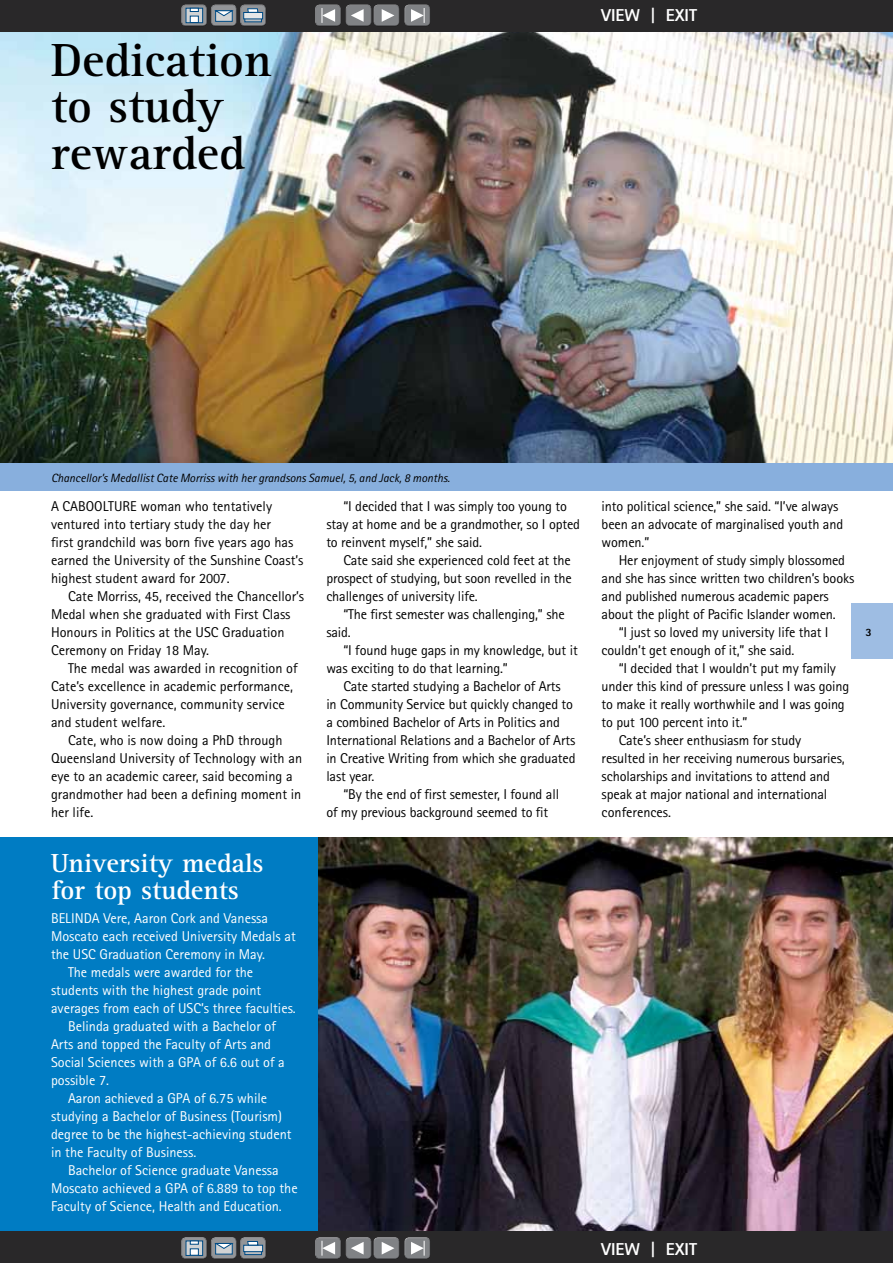
<style>
.page{position:relative;width:893px;height:1263px;background:#fff}
.page>*{position:absolute;margin:0;border:0;box-sizing:border-box;transform-origin:0 0}
.t1{font:700 48px/46.5px "Rotis Serif";color:#000}
.t2{font:700 27px/27px "Rotis Serif";color:#fff}
.t3{font:800 17.25px "Rotis Sans Serif";color:#fff}
.t4{font:14.25px/18px "Rotis Sans Serif";letter-spacing:-.01em;color:#000}
.t5{font:14.25px "Rotis Sans Serif";color:#fff}
.t6{font:italic 12px "Rotis Sans Serif";color:#000}
.t7{font:800 11.25px "Rotis Sans Serif";color:#000}
</style>
<div class="page">
<div style="left:0;top:837px;width:326px;height:426px;background:#007cc3"></div>
<img style="left:319px;top:837px;width:574px;height:394px">
<img style="left:0;top:32px;width:893px;height:431px">
<div style="left:0;top:463px;width:893px;height:28px;background:#88afdd"></div>
<div style="left:851px;top:604px;width:42px;height:55px;background:#9ebde3"></div>
<div style="left:0;top:0;width:893px;height:32px;background:#292829"></div>
<div style="left:0;top:1231px;width:893px;height:32px;background:#292829"></div>
<div style="left:373px;top:5px;width:27px;height:19px;background:#fff;opacity:.75"></div>
<div style="left:373px;top:6px;width:27px;height:21px;background:#000;opacity:.75"></div>
<svg style="left:382px;top:9px;width:12px;height:13px"></svg>
<div style="left:346px;top:5px;width:27px;height:19px;background:#fff;opacity:.75"></div>
<div style="left:346px;top:6px;width:27px;height:21px;background:#000;opacity:.75"></div>
<svg style="left:351px;top:9px;width:13px;height:13px"></svg>
<div style="left:315px;top:5px;width:27px;height:19px;background:#fff;opacity:.75"></div>
<div style="left:315px;top:6px;width:27px;height:21px;background:#000;opacity:.75"></div>
<svg style="left:322px;top:8px;width:13px;height:15px"></svg>
<div style="left:404px;top:5px;width:27px;height:19px;background:#fff;opacity:.75"></div>
<div style="left:404px;top:6px;width:27px;height:21px;background:#000;opacity:.75"></div>
<svg style="left:411px;top:8px;width:14px;height:15px"></svg>
<div style="left:240px;top:5px;width:27px;height:19px;background:#fff;opacity:.75"></div>
<div style="left:240px;top:6px;width:27px;height:21px;background:#000;opacity:.75"></div>
<svg style="left:245px;top:19px;width:17px;height:3px"></svg>
<div style="left:243px;top:12px;width:20px;height:7px;background:#e6e7e8;border:1px solid #004b85"></div>
<svg style="left:247px;top:8px;width:11px;height:5px"></svg>
<div style="left:211px;top:5px;width:27px;height:19px;background:#fff;opacity:.75"></div>
<div style="left:211px;top:6px;width:27px;height:21px;background:#000;opacity:.75"></div>
<div style="left:215px;top:11px;width:17px;height:11px;background:#d1d3d4;border:1px solid #004b85"></div>
<svg style="left:215px;top:10px;width:18px;height:6px"></svg>
<div style="left:181px;top:5px;width:27px;height:19px;background:#fff;opacity:.75"></div>
<div style="left:181px;top:6px;width:27px;height:21px;background:#000;opacity:.75"></div>
<svg style="left:186px;top:8px;width:17px;height:15px"></svg>
<svg style="left:190px;top:8px;width:9px;height:4px"></svg>
<div style="left:190px;top:16px;width:9px;height:7px;background:#fff;border:1px solid #004b85"></div>
<div style="left:373px;top:1237px;width:27px;height:19px;background:#fff;opacity:.75"></div>
<div style="left:373px;top:1239px;width:27px;height:21px;background:#000;opacity:.75"></div>
<svg style="left:382px;top:1242px;width:12px;height:12px"></svg>
<div style="left:346px;top:1237px;width:27px;height:19px;background:#fff;opacity:.75"></div>
<div style="left:346px;top:1239px;width:27px;height:21px;background:#000;opacity:.75"></div>
<svg style="left:351px;top:1242px;width:13px;height:12px"></svg>
<div style="left:315px;top:1237px;width:27px;height:19px;background:#fff;opacity:.75"></div>
<div style="left:315px;top:1239px;width:27px;height:21px;background:#000;opacity:.75"></div>
<svg style="left:322px;top:1241px;width:13px;height:14px"></svg>
<div style="left:404px;top:1237px;width:27px;height:19px;background:#fff;opacity:.75"></div>
<div style="left:404px;top:1239px;width:27px;height:21px;background:#000;opacity:.75"></div>
<svg style="left:411px;top:1241px;width:14px;height:14px"></svg>
<div style="left:240px;top:1237px;width:27px;height:19px;background:#fff;opacity:.75"></div>
<div style="left:240px;top:1239px;width:27px;height:21px;background:#000;opacity:.75"></div>
<svg style="left:245px;top:1252px;width:17px;height:3px"></svg>
<div style="left:243px;top:1245px;width:20px;height:7px;background:#e6e7e8;border:1px solid #004b85"></div>
<svg style="left:247px;top:1241px;width:11px;height:4px"></svg>
<div style="left:211px;top:1237px;width:27px;height:19px;background:#fff;opacity:.75"></div>
<div style="left:211px;top:1239px;width:27px;height:21px;background:#000;opacity:.75"></div>
<div style="left:215px;top:1243px;width:17px;height:11px;background:#d1d3d4"></div>
<svg style="left:215px;top:1243px;width:18px;height:6px"></svg>
<div style="left:181px;top:1237px;width:27px;height:19px;background:#fff;opacity:.75"></div>
<div style="left:181px;top:1239px;width:27px;height:21px;background:#000;opacity:.75"></div>
<svg style="left:186px;top:1241px;width:17px;height:14px"></svg>
<svg style="left:190px;top:1241px;width:9px;height:3px"></svg>
<div style="left:190px;top:1248px;width:9px;height:7px;background:#fff;border:1px solid #004b85"></div>
<h1 class="t1" style="left:51px;top:38px;width:222px">Dedication to study rewarded</h1>
<p class="t3" style="left:601px;top:4px;width:97px">VIEW | EXIT</p>
<p class="t6" style="left:51px;top:471px;width:401px">Chancellor’s Medallist Cate Morriss with her grandsons Samuel, 5, and Jack, 8 months.</p>
<p class="t4" style="left:51px;top:497px;width:254px">A CABOOLTURE woman who tentatively ventured into tertiary study the day her<br>first grandchild was born five years ago has earned the University of the Sunshine Coast’s highest student award for 2007.</p>
<p class="t4" style="left:51px;top:587px;width:255px;text-indent:17px">Cate Morriss, 45, received the Chancellor’s Medal when she graduated with First Class Honours in Politics at the USC Graduation Ceremony on Friday 18 May.</p>
<p class="t4" style="left:51px;top:659px;width:248px;text-indent:17px">The medal was awarded in recognition of Cate’s excellence in academic performance, University governance, community service and student welfare.</p>
<p class="t4" style="left:51px;top:731px;width:253px;text-indent:17px">Cate, who is now doing a PhD through Queensland University of Technology with an eye to an academic career, said becoming a grandmother had been a defining moment in her life.</p>
<h2 class="t2" style="left:51px;top:850px;width:214px">University medals for top students</h2>
<p class="t5" style="left:51px;top:910px;width:28px">Belinda</p>
<p class="t5" style="left:104px;top:910px;width:166px">Vere, Aaron Cork and Vanessa</p>
<p class="t5" style="left:51px;top:928px;width:246px">Moscato each received University Medals at</p>
<p class="t5" style="left:51px;top:946px;width:215px">the USC Graduation Ceremony in May.</p>
<p class="t5" style="left:68px;top:964px;width:187px">The medals were awarded for the</p>
<p class="t5" style="left:51px;top:982px;width:212px">students with the highest grade point</p>
<p class="t5" style="left:51px;top:1000px;width:246px">averages from each of USC’s three faculties.</p>
<p class="t5" style="left:68px;top:1018px;width:209px">Belinda graduated with a Bachelor of</p>
<p class="t5" style="left:51px;top:1036px;width:221px">Arts and topped the Faculty of Arts and</p>
<p class="t5" style="left:51px;top:1054px;width:235px">Social Sciences with a GPA of 6.6 out of a</p>
<p class="t5" style="left:51px;top:1072px;width:60px">possible 7.</p>
<p class="t5" style="left:68px;top:1090px;width:201px">Aaron achieved a GPA of 6.75 while</p>
<p class="t5" style="left:51px;top:1108px;width:233px">studying a Bachelor of Business (Tourism)</p>
<p class="t5" style="left:51px;top:1126px;width:242px">degree to be the highest-achieving student</p>
<p class="t5" style="left:51px;top:1144px;width:147px">in the Faculty of Business.</p>
<p class="t5" style="left:68px;top:1162px;width:212px">Bachelor of Science graduate Vanessa</p>
<p class="t5" style="left:51px;top:1180px;width:248px">Moscato achieved a GPA of 6.889 to top the</p>
<p class="t5" style="left:51px;top:1198px;width:232px">Faculty of Science, Health and Education.</p>
<p class="t4" style="left:326px;top:497px;width:255px;text-indent:17px">“I decided that I was simply too young to stay at home and be a grandmother, so I opted to reinvent myself,” she said.</p>
<p class="t4" style="left:326px;top:551px;width:247px;text-align:justify;text-indent:17px">Cate said she experienced cold feet at the prospect of studying, but soon revelled in the challenges of university life.</p>
<p class="t4" style="left:326px;top:605px;width:240px;text-indent:17px">“The first semester was challenging,” she said.</p>
<p class="t4" style="left:326px;top:641px;width:253px;text-indent:17px">“I found huge gaps in my knowledge, but it was exciting to do that learning.”</p>
<p class="t4" style="left:326px;top:677px;width:251px;text-indent:17px">Cate started studying a Bachelor of Arts<br>in Community Service but quickly changed to a combined Bachelor of Arts in Politics and International Relations and a Bachelor of Arts in Creative Writing from which she graduated last year.</p>
<p class="t4" style="left:326px;top:785px;width:234px;text-indent:17px">“By the end of first semester, I found all of my previous background seemed to fit</p>
<p class="t4" style="left:602px;top:497px;width:243px">into political science,” she said. “I’ve always been an advocate of marginalised youth and women.”</p>
<p class="t4" style="left:619px;top:551px;width:228px">Her enjoyment of study simply blossomed</p>
<p class="t4" style="left:602px;top:569px;width:254px">and she has since written two children’s books</p>
<p class="t4" style="left:602px;top:587px;width:229px">and published numerous academic papers</p>
<p class="t4" style="left:602px;top:605px;width:236px">about the plight of Pacific Islander women.</p>
<p class="t4" style="left:619px;top:623px;width:211px">“I just so loved my university life that I</p>
<p class="t4" style="left:602px;top:641px;width:194px">couldn’t get enough of it,” she said.</p>
<p class="t4" style="left:619px;top:659px;width:219px">“I decided that I wouldn’t put my family</p>
<p class="t4" style="left:602px;top:677px;width:249px">under this kind of pressure unless I was going</p>
<p class="t4" style="left:602px;top:695px;width:245px">to make it really worthwhile and I was going</p>
<p class="t4" style="left:602px;top:713px;width:147px">to put 100 percent into it.”</p>
<p class="t4" style="left:619px;top:731px;width:184px">Cate’s sheer enthusiasm for study</p>
<p class="t4" style="left:602px;top:749px;width:245px">resulted in her receiving numerous bursaries,</p>
<p class="t4" style="left:602px;top:767px;width:230px">scholarships and invitations to attend and</p>
<p class="t4" style="left:602px;top:785px;width:227px">speak at major national and international</p>
<p class="t4" style="left:602px;top:803px;width:71px">conferences.</p>
<p class="t7" style="left:865px;top:625px;width:8px">3</p>
<p class="t3" style="left:601px;top:1238px;width:97px">VIEW | EXIT</p>
</div>
